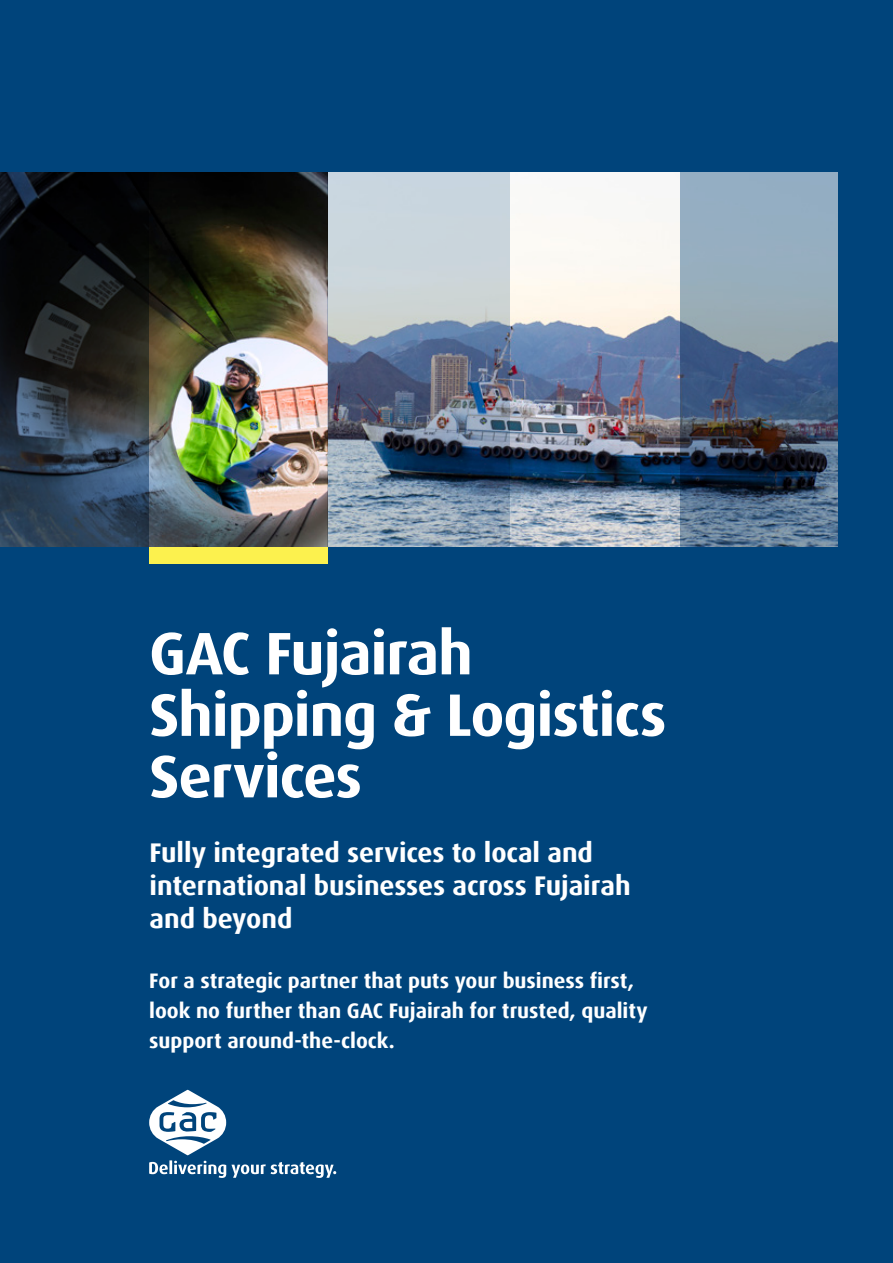
<style>
.page{position:relative;width:893px;height:1263px;background:#00447b}
.page>*{position:absolute;margin:0;border:0;box-sizing:border-box;transform-origin:0 0}
.t1{font:700 60px/61.5px "Dax Offc";letter-spacing:-.02em;color:#fff}
.t2{font:700 27px/33px "Dax Offc";letter-spacing:-.005em;color:#fff}
.t3{font:700 21px "Dax Offc";color:#fff}
</style>
<div class="page">
<div style="left:149px;top:546px;width:178px;height:17px;background:#fcf14e"></div>
<svg style="left:149px;top:1090px;width:187px;height:88px"></svg>
<img style="left:510px;top:172px;width:170px;height:374px">
<img style="left:149px;top:172px;width:178px;height:374px">
<svg style="left:0;top:172px;width:149px;height:374px;background:#1f272f"></svg>
<svg style="left:680px;top:172px;width:158px;height:374px;background:#667b92"></svg>
<img style="left:327px;top:172px;width:183px;height:374px">
<p class="t1" style="left:149px;top:623px;width:519px">GAC Fujairah<br>Shipping &amp; Logistics<br>Services</p>
<p class="t2" style="left:150px;top:836px;width:483px">Fully integrated services to local and international businesses across Fujairah and beyond</p>
<p class="t3" style="left:149px;top:967px;width:486px">For a strategic partner that puts your business first,</p>
<p class="t3" style="left:149px;top:997px;width:500px">look no further than GAC Fujairah for trusted, quality</p>
<p class="t3" style="left:149px;top:1027px;width:247px">support around-the-clock.</p>
</div>
